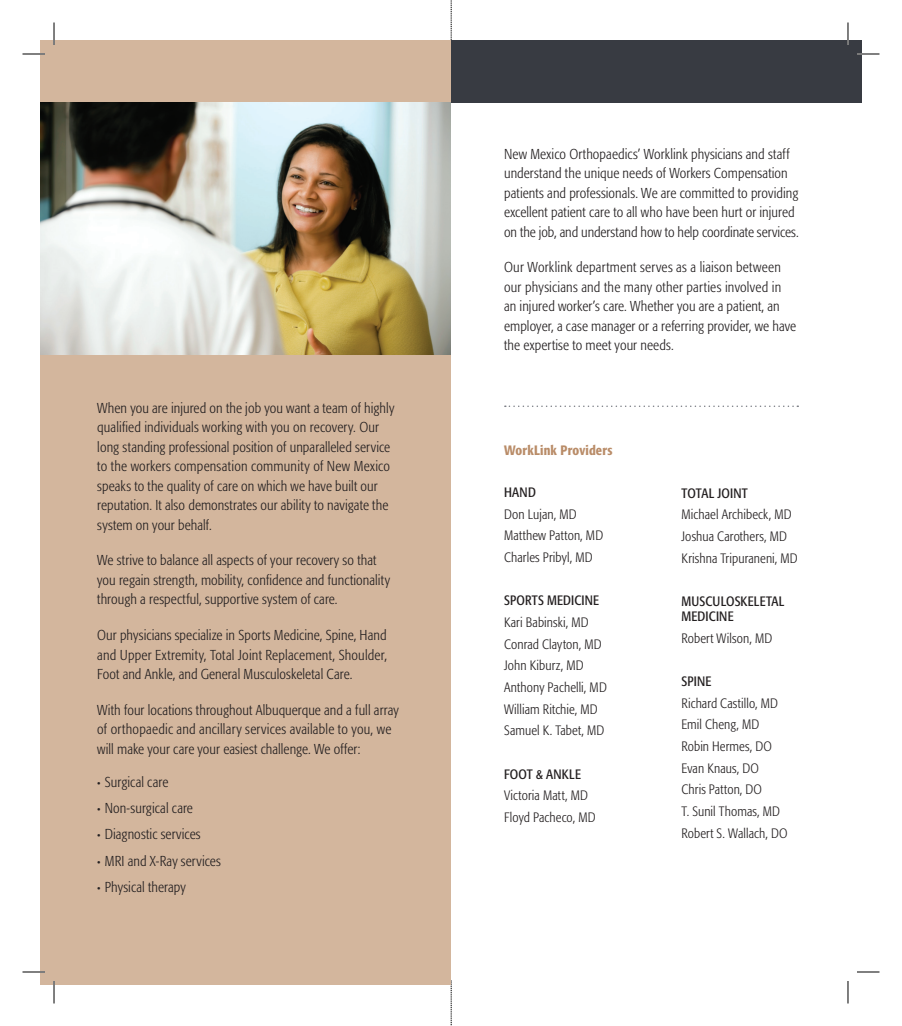
<style>
.page{position:relative;width:902px;height:1026px;background:#fff}
.page>*{position:absolute;margin:0;border:0;box-sizing:border-box;transform-origin:0 0}
.t1{font:300 condensed 14.25px/19.5px "Formata";letter-spacing:.01em;color:#231f20}
.t2{font:300 condensed 13.5px/21.6px "Formata";letter-spacing:.01em;color:#231f20}
.t3{font:condensed 13.5px/15px "Formata";letter-spacing:.01em;color:#231f20}
.t4{font:500 condensed 13.5px "Formata";letter-spacing:.01em;color:#b98c68}
.s1{font-size:10.5px}
</style>
<div class="page">
<svg style="left:451px;top:0;width:1px;height:40px"></svg>
<svg style="left:451px;top:980px;width:1px;height:46px"></svg>
<div style="left:451px;top:40px;width:410px;height:63px;background:#383b42"></div>
<div style="left:40px;top:40px;width:411px;height:946px;background:#d3b69d"></div>
<img style="left:40px;top:103px;width:411px;height:252px">
<svg style="left:505px;top:406px;width:293px;height:1px"></svg>
<hr style="left:22px;top:53px;width:23px;height:2px;background:#fff">
<hr style="left:857px;top:53px;width:22px;height:2px;background:#fff">
<hr style="left:22px;top:971px;width:23px;height:2px;background:#fff">
<hr style="left:53px;top:22px;width:2px;height:23px;background:#fff">
<hr style="left:53px;top:981px;width:2px;height:23px;background:#fff">
<hr style="left:847px;top:22px;width:2px;height:23px;background:#fff">
<svg style="left:22px;top:54px;width:23px;height:1px"></svg>
<svg style="left:857px;top:54px;width:22px;height:1px"></svg>
<svg style="left:22px;top:972px;width:23px;height:1px"></svg>
<svg style="left:857px;top:972px;width:22px;height:1px"></svg>
<svg style="left:54px;top:22px;width:1px;height:23px"></svg>
<svg style="left:54px;top:981px;width:1px;height:23px"></svg>
<svg style="left:848px;top:22px;width:1px;height:23px"></svg>
<svg style="left:848px;top:981px;width:1px;height:23px"></svg>
<p class="t1" style="left:97px;top:398px;width:299px">When you are injured on the job you want a team of highly qualified individuals working with you on recovery. Our long standing professional position of unparalleled service to the workers compensation community of New Mexico speaks to the quality of care on which we have built our reputation. It also demonstrates our ability to navigate the system on your behalf.</p>
<p class="t1" style="left:97px;top:551px;width:294px">We strive to balance all aspects of your recovery so that you regain strength, mobility, confidence and functionality through a respectful, supportive system of care.</p>
<p class="t1" style="left:97px;top:626px;width:291px;text-align:justify">Our physicians specialize in Sports Medicine, Spine, Hand and Upper Extremity, Total Joint Replacement, Shoulder, Foot and Ankle, and General Musculoskeletal Care.</p>
<p class="t1" style="left:97px;top:700px;width:303px">With four locations throughout Albuquerque and a full array of orthopaedic and ancillary services available to you, we will make your care your easiest challenge. We offer:</p>
<p class="t1" style="left:97px;top:772px;width:73px"><span class="s1">•</span> Surgical care</p>
<p class="t1" style="left:97px;top:799px;width:97px"><span class="s1">•</span> Non-surgical care</p>
<p class="t1" style="left:97px;top:825px;width:105px"><span class="s1">•</span> Diagnostic services</p>
<p class="t1" style="left:97px;top:851px;width:125px"><span class="s1">•</span> MRI and X-Ray services</p>
<p class="t1" style="left:97px;top:877px;width:90px"><span class="s1">•</span> Physical therapy</p>
<p class="t1" style="left:504px;top:144px;width:296px">New Mexico Orthopaedics’ Worklink physicians and staff understand the unique needs of Workers Compensation patients and professionals. We are committed to providing excellent patient care to all who have been hurt or injured on the job, and understand how to help coordinate services.</p>
<p class="t1" style="left:504px;top:258px;width:294px">Our Worklink department serves as a liaison between our physicians and the many other parties involved in an injured worker’s care. Whether you are a patient, an employer, a case manager or a referring provider, we have the expertise to meet your needs.</p>
<p class="t4" style="left:504px;top:442px;width:110px">WorkLink Providers</p>
<p class="t3" style="left:504px;top:485px;width:33px">HAND</p>
<p class="t2" style="left:504px;top:503px;width:101px">Don Lujan, MD<br>Matthew Patton, MD<br>Charles Pribyl, MD</p>
<p class="t3" style="left:504px;top:593px;width:96px">SPORTS MEDICINE</p>
<p class="t2" style="left:504px;top:612px;width:104px">Kari Babinski, MD<br>Conrad Clayton, MD<br>John Kiburz, MD<br>Anthony Pachelli, MD<br>William Ritchie, MD<br>Samuel K. Tabet, MD</p>
<p class="t3" style="left:504px;top:766px;width:78px">FOOT &amp; ANKLE</p>
<p class="t2" style="left:504px;top:785px;width:93px">Victoria Matt, MD<br>Floyd Pacheco, MD</p>
<p class="t3" style="left:681px;top:486px;width:68px">TOTAL JOINT</p>
<p class="t2" style="left:681px;top:504px;width:118px">Michael Archibeck, MD<br>Joshua Carothers, MD<br>Krishna Tripuraneni, MD</p>
<p class="t3" style="left:681px;top:594px;width:105px">MUSCULOSKELETAL<br>MEDICINE</p>
<p class="t2" style="left:681px;top:627px;width:92px">Robert Wilson, MD</p>
<p class="t3" style="left:681px;top:674px;width:31px">SPINE</p>
<p class="t2" style="left:681px;top:692px;width:107px">Richard Castillo, MD<br>Emil Cheng, MD<br>Robin Hermes, DO<br>Evan Knaus, DO<br>Chris Patton, DO<br>T. Sunil Thomas, MD<br>Robert S. Wallach, DO</p>
</div>
